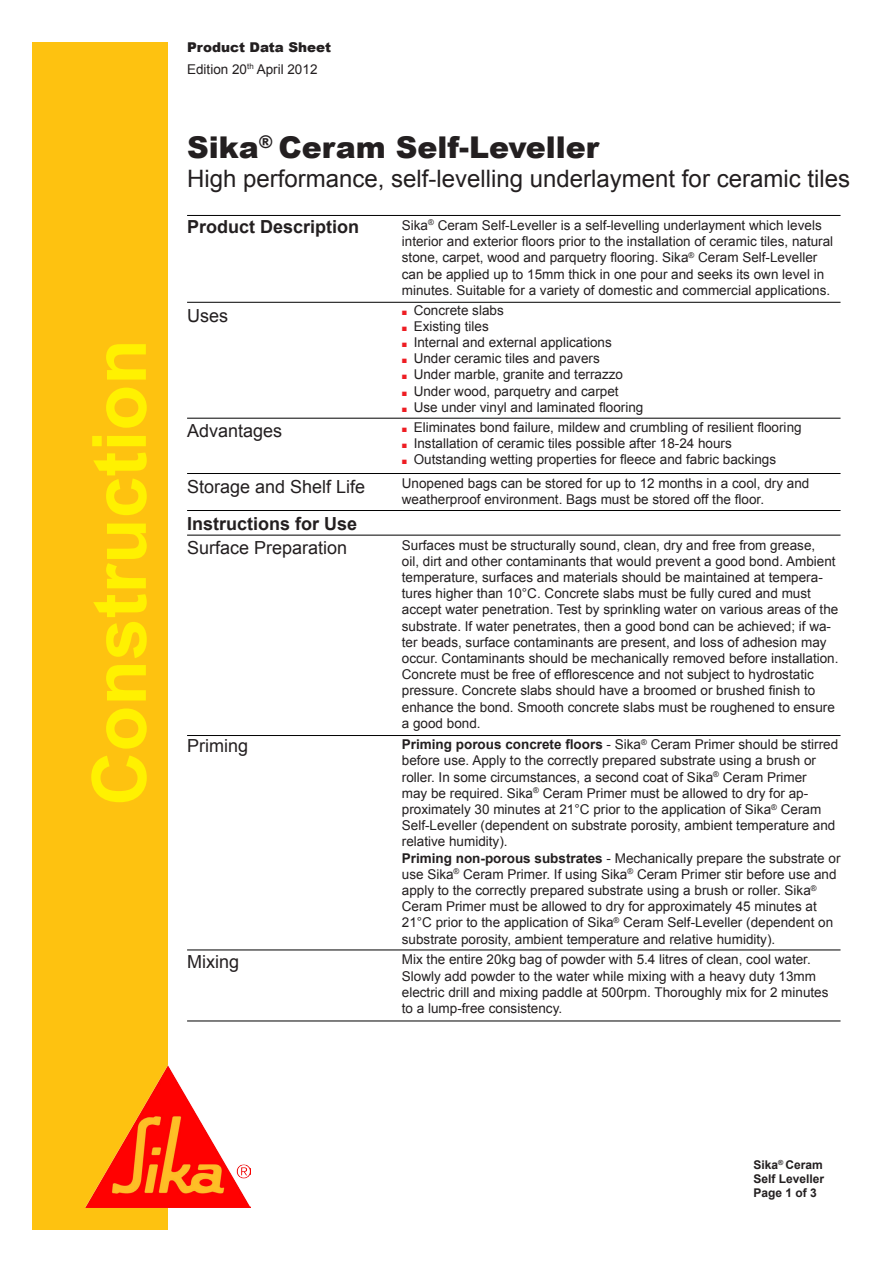
<style>
.page{position:relative;width:893px;height:1263px;background:#fff}
.page>*{position:absolute;margin:0;border:0;box-sizing:border-box;transform-origin:0 0}
.t1{font:700 75px "Arial";color:#fff101}
.t2{font:900 30px "Arial";color:#231f20}
.t3{font:24px "Arial";color:#231f20}
.t4{font:18px "Arial";color:#231f20}
.t5{font:700 18px "Arial";color:#231f20}
.t6{font:13.5px/16.2px "Arial";color:#231f20}
.t7{font:900 13.5px "Arial";color:#231f20}
.t8{font:700 12px/14.4px "Arial";color:#231f20}
.s1{font-weight:700}
</style>
<div class="page">
<div style="left:33px;top:43px;width:135px;height:1187px;background:#fec210"></div>
<img style="left:86px;top:1065px;width:164px;height:143px">
<hr style="left:187px;top:215px;width:653px;height:1px;background:#000">
<hr style="left:187px;top:473px;width:653px;height:1px;background:#000">
<hr style="left:187px;top:302px;width:653px;height:1px;background:#000">
<hr style="left:187px;top:418px;width:653px;height:1px;background:#000">
<hr style="left:187px;top:510px;width:653px;height:1px;background:#000">
<hr style="left:187px;top:535px;width:653px;height:1px;background:#000">
<hr style="left:187px;top:949px;width:653px;height:1px;background:#000">
<hr style="left:187px;top:1020px;width:653px;height:1px;background:#000">
<hr style="left:187px;top:735px;width:653px;height:1px;background:#000">
<p class="t1" style="left:70px;top:806px;width:468px;rotate:-90deg">Construction</p>
<p class="t7" style="left:187px;top:38px;width:145px">Product Data Sheet</p>
<p class="t6" style="left:187px;top:61px;width:132px">Edition 20<sup>th</sup> April 2012</p>
<p class="t2" style="left:187px;top:126px;width:414px">Sika<sup>®</sup> Ceram Self-Leveller</p>
<p class="t3" style="left:187px;top:163px;width:664px">High performance, self-levelling underlayment for ceramic tiles</p>
<p class="t5" style="left:187px;top:215px;width:174px">Product Description</p>
<p class="t6" style="left:402px;top:217px;width:433px">Sika<sup>®</sup> Ceram Self-Leveller is a self-levelling underlayment which levels interior and exterior floors prior to the installation of ceramic tiles, natural stone, carpet, wood and parquetry flooring. Sika<sup>®</sup> Ceram Self-Leveller can be applied up to 15mm thick in one pour and seeks its own level in minutes. Suitable for a variety of domestic and commercial applications.</p>
<p class="t6" style="left:414px;top:302px;width:92px">Concrete slabs</p>
<p class="t6" style="left:414px;top:318px;width:77px">Existing tiles</p>
<p class="t6" style="left:414px;top:334px;width:200px">Internal and external applications</p>
<p class="t6" style="left:414px;top:350px;width:188px">Under ceramic tiles and pavers</p>
<p class="t6" style="left:414px;top:367px;width:211px">Under marble, granite and terrazzo</p>
<p class="t6" style="left:414px;top:383px;width:206px">Under wood, parquetry and carpet</p>
<p class="t6" style="left:414px;top:399px;width:231px">Use under vinyl and laminated flooring</p>
<p class="t6" style="left:414px;top:419px;width:389px">Eliminates bond failure, mildew and crumbling of resilient flooring</p>
<p class="t6" style="left:414px;top:435px;width:320px">Installation of ceramic tiles possible after 18-24 hours</p>
<p class="t6" style="left:414px;top:452px;width:364px">Outstanding wetting properties for fleece and fabric backings</p>
<p class="t6" style="left:402px;top:475px;width:409px">Unopened bags can be stored for up to 12 months in a cool, dry and weatherproof environment. Bags must be stored off the floor.</p>
<p class="t6" style="left:402px;top:537px;width:438px">Surfaces must be structurally sound, clean, dry and free from grease,<br>oil, dirt and other contaminants that would prevent a good bond. Ambient temperature, surfaces and materials should be maintained at tempera&shy;tures higher than 10°C. Concrete slabs must be fully cured and must accept water penetration. Test by sprinkling water on various areas of the substrate. If water penetrates, then a good bond can be achieved; if wa&shy;ter beads, surface contaminants are present, and loss of adhesion may occur. Contaminants should be mechanically removed before installation.<br>Concrete must be free of efflorescence and not subject to hydrostatic pressure. Concrete slabs should have a broomed or brushed finish to enhance the bond. Smooth concrete slabs must be roughened to ensure a good bond.</p>
<p class="t6" style="left:402px;top:736px;width:438px"><span class="s1">Priming porous concrete floors</span> - Sika<sup>®</sup> Ceram Primer should be stirred before use. Apply to the correctly prepared substrate using a brush or roller. In some circumstances, a second coat of Sika<sup>®</sup> Ceram Primer<br>may be required. Sika<sup>®</sup> Ceram Primer must be allowed to dry for ap&shy;proximately 30 minutes at 21°C prior to the application of Sika<sup>®</sup> Ceram Self-Leveller (dependent on substrate porosity, ambient temperature and relative humidity).</p>
<p class="t6" style="left:402px;top:850px;width:440px"><span class="s1">Priming non-porous substrates</span> - Mechanically prepare the substrate or use Sika<sup>®</sup> Ceram Primer. If using Sika<sup>®</sup> Ceram Primer stir before use and apply to the correctly prepared substrate using a brush or roller. Sika<sup>® </sup>Ceram Primer must be allowed to dry for approximately 45 minutes at 21°C prior to the application of Sika<sup>®</sup> Ceram Self-Leveller (dependent on substrate porosity, ambient temperature and relative humidity).</p>
<p class="t6" style="left:402px;top:952px;width:428px">Mix the entire 20kg bag of powder with 5.4 litres of clean, cool water.<br>Slowly add powder to the water while mixing with a heavy duty 13mm electric drill and mixing paddle at 500rpm. Thoroughly mix for 2 minutes to a lump-free consistency.</p>
<p class="t4" style="left:187px;top:304px;width:43px">Uses</p>
<p class="t4" style="left:187px;top:419px;width:97px">Advantages</p>
<p class="t4" style="left:187px;top:474px;width:180px">Storage and Shelf Life</p>
<p class="t5" style="left:187px;top:512px;width:172px">Instructions for Use</p>
<p class="t4" style="left:187px;top:536px;width:162px">Surface Preparation</p>
<p class="t4" style="left:187px;top:734px;width:63px">Priming</p>
<p class="t4" style="left:187px;top:950px;width:54px">Mixing</p>
<p class="t8" style="left:753px;top:1157px;width:72px">Sika<sup>®</sup> Ceram<br>Self Leveller</p>
<p class="t8" style="left:753px;top:1186px;width:65px">Page 1 of 3</p>
</div>
